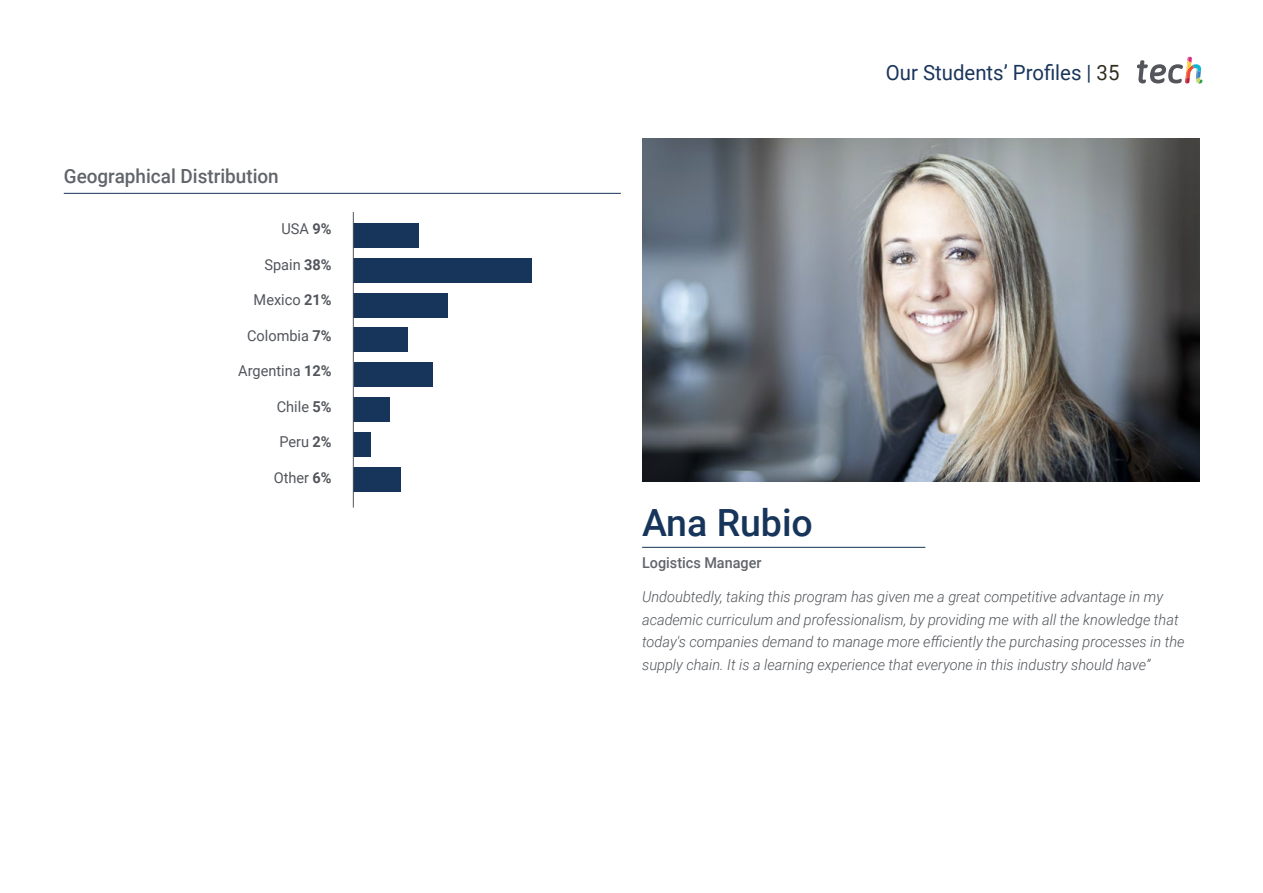
<style>
.page{position:relative;width:1263px;height:893px;background:#fff}
.page>*{position:absolute;margin:0;border:0;box-sizing:border-box;transform-origin:0 0}
.t1{font:500 37.5px "Roboto";color:#17355b}
.t2{font:21px "Roboto";color:#1a355c}
.t3{font:500 19.5px "Roboto";color:#61646a}
.t4{font:italic 300 15px/22.5px "Roboto";color:#52555b}
.t5{font:15px "Roboto";color:#52555b}
.t6{font:500 15px "Roboto";color:#61646a;scale:.96 1}
.s1{font-weight:700}
.s2{color:#312e20}
</style>
<div class="page">
<img style="left:642px;top:138px;width:557px;height:343px">
<svg style="left:1137px;top:57px;width:65px;height:27px"></svg>
<hr style="left:642px;top:547px;width:283px;height:1px;background:#123352">
<hr style="left:64px;top:193px;width:557px;height:1px;background:#17355b">
<div style="left:353px;top:223px;width:66px;height:25px;background:#17355b"></div>
<div style="left:353px;top:397px;width:37px;height:25px;background:#17355b"></div>
<div style="left:353px;top:258px;width:179px;height:25px;background:#17355b"></div>
<div style="left:353px;top:432px;width:17px;height:25px;background:#17355b"></div>
<div style="left:353px;top:467px;width:47px;height:24px;background:#17355b"></div>
<div style="left:353px;top:293px;width:94px;height:24px;background:#17355b"></div>
<div style="left:353px;top:327px;width:55px;height:25px;background:#17355b"></div>
<div style="left:354px;top:362px;width:78px;height:25px;background:#17355b"></div>
<hr style="left:353px;top:212px;width:1px;height:296px;background:#52555b">
<h3 class="t3" style="left:64px;top:162px;width:217px">Geographical Distribution</h3>
<p class="t5" style="left:281px;top:218px;width:52px">USA <span class="s1">9%</span></p>
<p class="t5" style="left:264px;top:254px;width:69px">Spain <span class="s1">38%</span></p>
<p class="t5" style="left:254px;top:289px;width:80px">Mexico <span class="s1">21%</span></p>
<p class="t5" style="left:247px;top:325px;width:86px">Colombia <span class="s1">7%</span></p>
<p class="t5" style="left:238px;top:360px;width:95px">Argentina <span class="s1">12%</span></p>
<p class="t5" style="left:277px;top:396px;width:56px">Chile <span class="s1">5%</span></p>
<p class="t5" style="left:279px;top:431px;width:54px">Peru <span class="s1">2%</span></p>
<p class="t5" style="left:274px;top:467px;width:60px">Other <span class="s1">6%</span></p>
<h2 class="t2" style="left:886px;top:57px;width:235px">Our Students’ Profiles | <span class="s2">35</span></h2>
<h1 class="t1" style="left:642px;top:496px;width:172px">Ana Rubio</h1>
<p class="t6" style="left:642px;top:552px;width:126px">Logistics Manager</p>
<p class="t4" style="left:642px;top:585px;width:544px">Undoubtedly, taking this program has given me a great competitive advantage in my academic curriculum and professionalism, by providing me with all the knowledge that today's companies demand to manage more efficiently the purchasing processes in the supply chain. It is a learning experience that everyone in this industry should have”</p>
</div>
